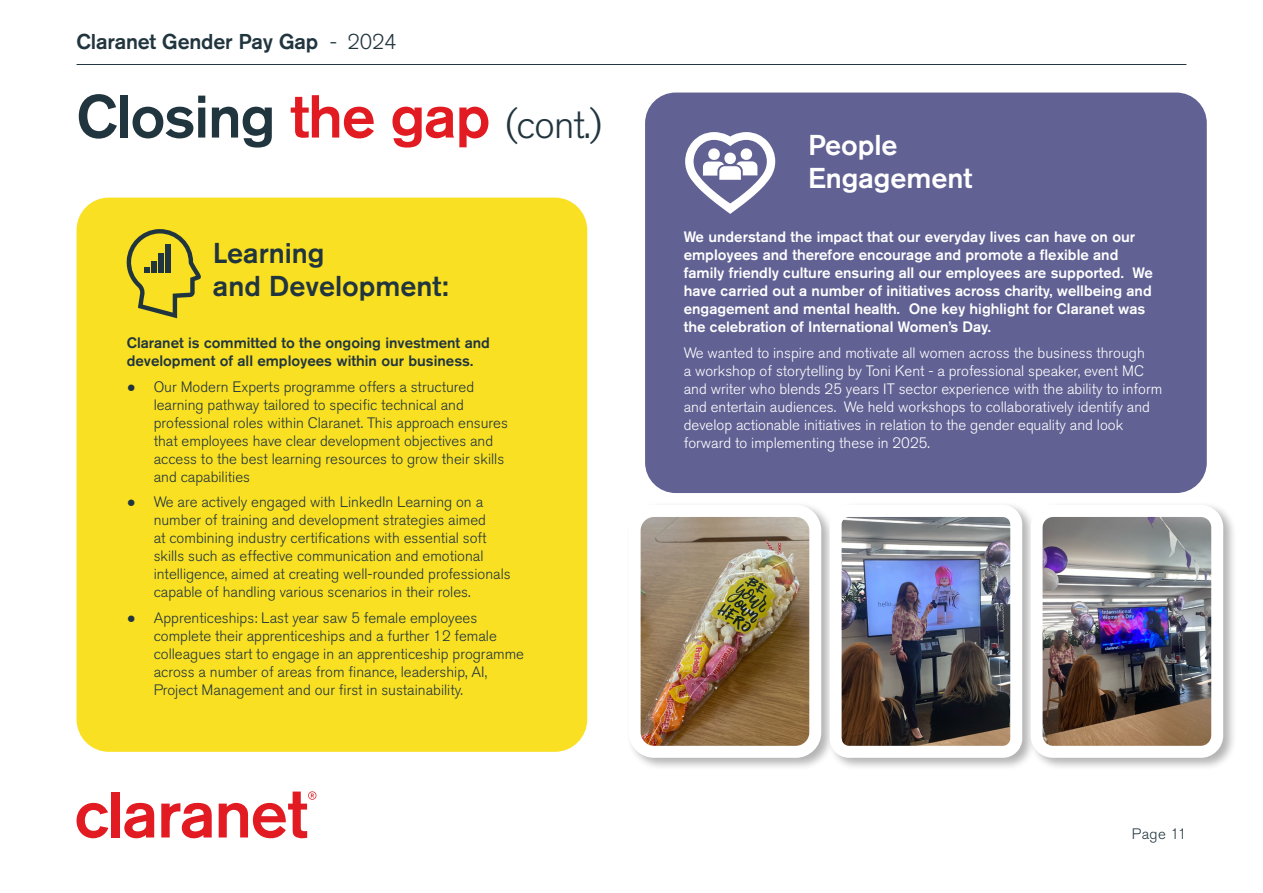
<style>
.page{position:relative;width:1263px;height:893px;background:#fff}
.page>*{position:absolute;margin:0;border:0;box-sizing:border-box;transform-origin:0 0}
.t1{font:500 60px "Akzidenz Grotesk BQ";letter-spacing:-.02em;color:#21353f}
.t2{font:500 28.5px/33px "Akzidenz Grotesk BQ";color:#21353f}
.t3{font:500 28.5px/33px "Akzidenz Grotesk BQ";color:#fff}
.t4{font:500 21.3px "Akzidenz Grotesk BQ";letter-spacing:-.01em;color:#21353f}
.t5{font:300 15px/18px "Akzidenz Grotesk BQ";color:#21353f}
.t6{font:300 15px/18px "Akzidenz Grotesk BQ";color:#fff}
.t7{font:500 15px/18px "Akzidenz Grotesk BQ";color:#fff}
.t8{font:500 15px/18px "Akzidenz Grotesk BQ";color:#21353f}
.t9{font:300 15px "Akzidenz Grotesk BQ";letter-spacing:.025em;color:#243842}
.s1{font-weight:300}
.s2{color:#e21a21}
.s3{font-weight:300;font-size:39px}
.s4{font-family:"Arial";font-weight:400}
</style>
<div class="page">
<div style="left:77px;top:198px;width:510px;height:554px;background:#fae022;border-radius:32px"></div>
<div style="left:645px;top:93px;width:562px;height:400px;background:#616194;border-radius:31px"></div>
<div style="left:626px;top:501px;width:209px;height:270px;background:#000;opacity:.3"></div>
<img style="left:642px;top:518px;width:166px;height:227px">
<div style="left:629px;top:505px;width:192px;height:253px;border:12px solid #fff;border-radius:20px"></div>
<div style="left:827px;top:501px;width:209px;height:270px;background:#000;opacity:.3"></div>
<img style="left:843px;top:518px;width:166px;height:227px">
<div style="left:830px;top:505px;width:192px;height:253px;border:12px solid #fff;border-radius:14px"></div>
<div style="left:1028px;top:501px;width:209px;height:270px;background:#000;opacity:.3"></div>
<img style="left:1043px;top:518px;width:167px;height:227px">
<div style="left:1030px;top:505px;width:193px;height:253px;border:12px solid #fff;border-radius:16px"></div>
<svg style="left:685px;top:132px;width:90px;height:82px"></svg>
<svg style="left:126px;top:229px;width:75px;height:89px"></svg>
<hr style="left:77px;top:64px;width:1109px;height:1px;background:#223741">
<svg style="left:77px;top:803px;width:31px;height:35px"></svg>
<div style="left:111px;top:791px;width:9px;height:46px;background:#e21a21"></div>
<svg style="left:124px;top:803px;width:30px;height:35px"></svg>
<svg style="left:161px;top:803px;width:51px;height:35px"></svg>
<svg style="left:219px;top:791px;width:97px;height:47px"></svg>
<h3 class="t4" style="left:77px;top:28px;width:322px">Claranet Gender Pay Gap <span class="s1">- 2024</span></h3>
<p class="t1" style="left:77px;top:80px;width:527px">Closing <span class="s2">the gap</span> <span class="s3">(cont.)</span></p>
<p class="t2" style="left:213px;top:236px;width:237px">Learning<br>and Development:</p>
<p class="t8" style="left:127px;top:334px;width:365px">Claranet is committed to the ongoing investment and development of all employees within our business.</p>
<p class="t5" style="left:154px;top:378px;width:356px;text-indent:-27px"><span class="s4">●</span> Our Modern Experts programme offers a structured learning pathway tailored to specific technical and professional roles within Claranet. This approach ensures that employees have clear development objectives and access to the best learning resources to grow their skills and capabilities</p>
<p class="t5" style="left:154px;top:493px;width:359px;text-indent:-27px"><span class="s4">●</span> We are actively engaged with LinkedIn Learning on a number of training and development strategies aimed<br>at combining industry certifications with essential soft skills such as effective communication and emotional intelligence, aimed at creating well-rounded professionals capable of handling various scenarios in their roles.</p>
<p class="t5" style="left:154px;top:609px;width:372px;text-indent:-27px"><span class="s4">●</span> Apprenticeships: Last year saw 5 female employees complete their apprenticeships and a further 12 female colleagues start to engage in an apprenticeship programme across a number of areas from finance, leadership, AI, Project Management and our first in sustainability.</p>
<p class="t3" style="left:808px;top:128px;width:166px">People<br>Engagement</p>
<p class="t7" style="left:684px;top:228px;width:470px">We understand the impact that our everyday lives can have on our employees and therefore encourage and promote a flexible and family friendly culture ensuring all our employees are supported. We have carried out a number of initiatives across charity, wellbeing and engagement and mental health. One key highlight for Claranet was the celebration of International Women’s Day.</p>
<p class="t6" style="left:684px;top:344px;width:480px">We wanted to inspire and motivate all women across the business through<br>a workshop of storytelling by Toni Kent - a professional speaker, event MC and writer who blends 25 years IT sector experience with the ability to inform and entertain audiences. We held workshops to collaboratively identify and develop actionable initiatives in relation to the gender equality and look forward to implementing these in 2025.</p>
<p class="t9" style="left:1132px;top:825px;width:56px">Page 11</p>
</div>
